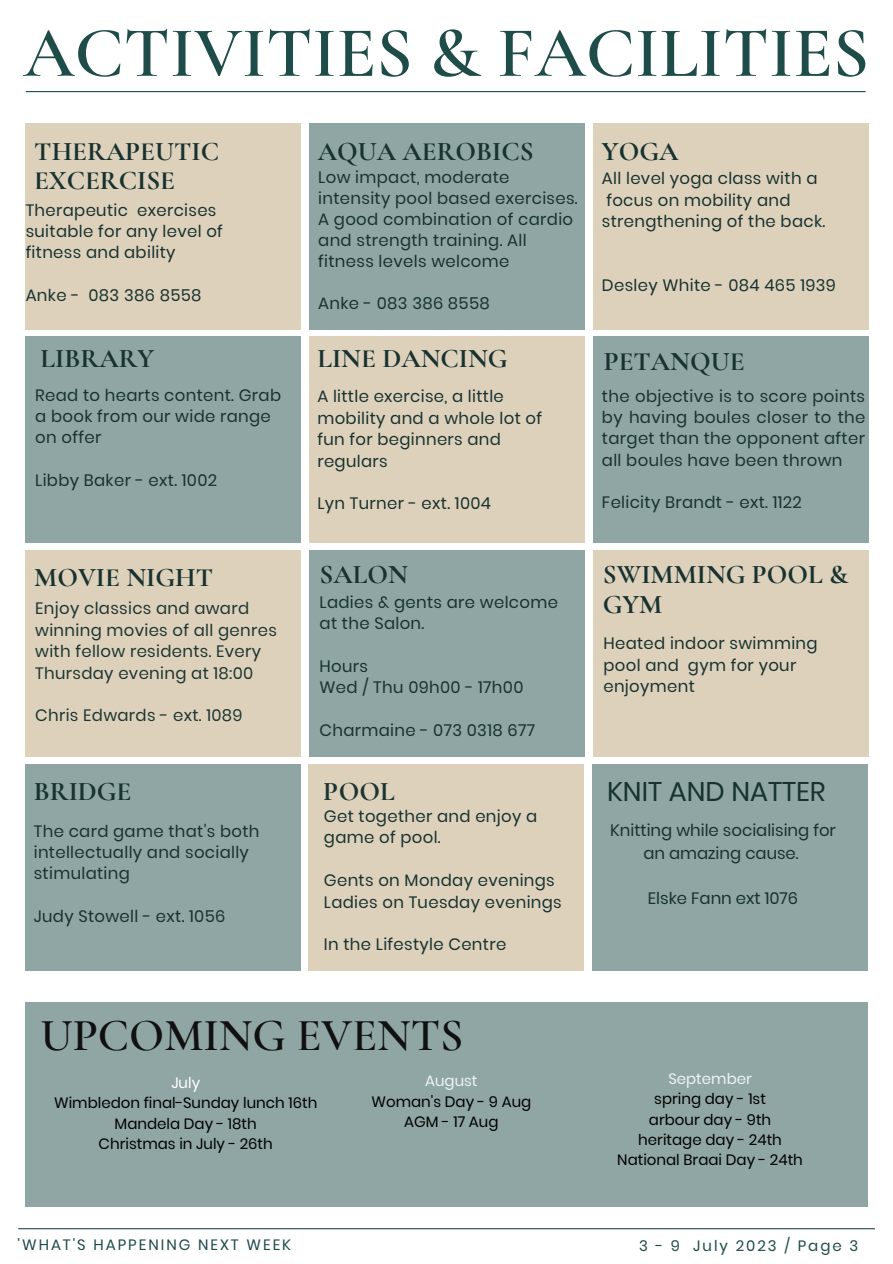
<style>
.page{position:relative;width:893px;height:1264px;background:#fff}
.page>*{position:absolute;margin:0;border:0;box-sizing:border-box;transform-origin:0 0}
.t1{font:600 72px "Cormorant Garamond";color:#1e4c48}
.t2{font:600 45.9px "Cormorant Garamond";color:#101010}
.t3{font:700 27px/29.2px "Cormorant Garamond";color:#173230}
.t4{font:27px "Poppins";color:#173230}
.t5{font:16.5px/21.3px "Poppins";letter-spacing:.02em;color:#173230}
.t6{font:16.5px/22.5px "Poppins";color:#173230;text-align:center}
.t7{font:15px/20.2px "Poppins";color:#000;text-align:center}
.t8{font:15px "Poppins";letter-spacing:.135em;color:#1e4c48}
.t9{font:15px "Poppins";color:#eff3f9}
.t10{font:15px "Poppins";color:#fff}
</style>
<div class="page">
<hr style="left:26px;top:91px;width:839px;height:1px;background:#1e4c48">
<hr style="left:19px;top:1228px;width:855px;height:1px;background:#1e4c48">
<div style="left:26px;top:124px;width:275px;height:206px;background:#ded1bb"></div>
<div style="left:309px;top:124px;width:275px;height:206px;background:#8fa6a4"></div>
<div style="left:593px;top:124px;width:275px;height:206px;background:#ded1bb"></div>
<div style="left:25px;top:336px;width:275px;height:206px;background:#8fa6a4"></div>
<div style="left:309px;top:336px;width:275px;height:206px;background:#ded1bb"></div>
<div style="left:593px;top:336px;width:275px;height:206px;background:#8fa6a4"></div>
<div style="left:26px;top:550px;width:275px;height:206px;background:#ded1bb"></div>
<div style="left:309px;top:550px;width:275px;height:206px;background:#8fa6a4"></div>
<div style="left:593px;top:550px;width:275px;height:206px;background:#ded1bb"></div>
<div style="left:25px;top:764px;width:275px;height:206px;background:#8fa6a4"></div>
<div style="left:309px;top:764px;width:274px;height:206px;background:#ded1bb"></div>
<div style="left:592px;top:764px;width:275px;height:206px;background:#8fa6a4"></div>
<div style="left:25px;top:1001px;width:842px;height:205px;background:#8fa6a4"></div>
<h1 class="t1" style="left:23px;top:9px;width:847px">ACTIVITIES &amp; FACILITIES</h1>
<h3 class="t3" style="left:34px;top:136px;width:186px">THERAPEUTIC<br>EXCERCISE</h3>
<h3 class="t3" style="left:318px;top:136px;width:217px">AQUA AEROBICS</h3>
<h3 class="t3" style="left:602px;top:136px;width:78px">YOGA</h3>
<p class="t5" style="left:26px;top:199px;width:199px">Therapeutic exercises suitable for any level of fitness and ability</p>
<p class="t5" style="left:26px;top:285px;width:177px">Anke - 083 386 8558</p>
<p class="t5" style="left:318px;top:167px;width:261px">Low impact, moderate intensity pool based exercises.<br>A good combination of cardio and strength training. All fitness levels welcome</p>
<p class="t5" style="left:318px;top:292px;width:173px">Anke - 083 386 8558</p>
<p class="t5" style="left:602px;top:168px;width:225px">All level yoga class with a focus on mobility and strengthening of the back.</p>
<p class="t5" style="left:602px;top:275px;width:235px">Desley White - 084 465 1939</p>
<h3 class="t3" style="left:41px;top:344px;width:115px">LIBRARY</h3>
<p class="t5" style="left:35px;top:384px;width:247px">Read to hearts content. Grab a book from our wide range on offer</p>
<p class="t5" style="left:35px;top:469px;width:183px">Libby Baker - ext. 1002</p>
<h3 class="t3" style="left:34px;top:563px;width:180px">MOVIE NIGHT</h3>
<p class="t5" style="left:35px;top:598px;width:243px">Enjoy classics and award winning movies of all genres with fellow residents. Every<br>Thursday evening at 18:00</p>
<p class="t5" style="left:35px;top:705px;width:209px">Chris Edwards - ext. 1089</p>
<h3 class="t3" style="left:34px;top:777px;width:99px">BRIDGE</h3>
<p class="t5" style="left:34px;top:820px;width:227px">The card game that's both intellectually and socially stimulating</p>
<p class="t5" style="left:34px;top:905px;width:193px">Judy Stowell - ext. 1056</p>
<h3 class="t3" style="left:317px;top:344px;width:192px">LINE DANCING</h3>
<p class="t5" style="left:317px;top:386px;width:226px">A little exercise, a little mobility and a whole lot of fun for beginners and regulars</p>
<p class="t5" style="left:317px;top:493px;width:175px">Lyn Turner - ext. 1004</p>
<h3 class="t3" style="left:319px;top:560px;width:90px">SALON</h3>
<p class="t5" style="left:319px;top:591px;width:240px">Ladies &amp; gents are welcome at the Salon.</p>
<p class="t5" style="left:319px;top:655px;width:205px">Hours<br>Wed / Thu 09h00 - 17h00</p>
<p class="t5" style="left:319px;top:719px;width:217px">Charmaine - 073 0318 677</p>
<h3 class="t3" style="left:324px;top:777px;width:72px">POOL</h3>
<p class="t5" style="left:324px;top:805px;width:215px">Get together and enjoy a game of pool.</p>
<p class="t5" style="left:324px;top:869px;width:239px">Gents on Monday evenings<br>Ladies on Tuesday evenings</p>
<p class="t5" style="left:324px;top:933px;width:184px">In the Lifestyle Centre</p>
<h2 class="t2" style="left:41px;top:1007px;width:424px">UPCOMING EVENTS</h2>
<p class="t10" style="left:171px;top:1072px;width:30px">July</p>
<p class="t7" style="left:54px;top:1092px;width:265px">Wimbledon final-Sunday lunch 16th<br>Mandela Day - 18th<br>Christmas in July - 26th</p>
<p class="t9" style="left:425px;top:1070px;width:54px">August</p>
<p class="t7" style="left:371px;top:1091px;width:161px">Woman's Day - 9 Aug<br>AGM - 17 Aug</p>
<h3 class="t3" style="left:603px;top:347px;width:142px">PETANQUE</h3>
<p class="t5" style="left:602px;top:385px;width:265px;text-align:justify">the objective is to score points by having boules closer to the target than the opponent after all boules have been thrown</p>
<p class="t5" style="left:602px;top:492px;width:201px">Felicity Brandt - ext. 1122</p>
<h3 class="t3" style="left:603px;top:560px;width:247px">SWIMMING POOL &amp;<br>GYM</h3>
<p class="t5" style="left:603px;top:633px;width:216px">Heated indoor swimming pool and gym for your enjoyment</p>
<h3 class="t4" style="left:607px;top:772px;width:220px">KNIT AND NATTER</h3>
<p class="t6" style="left:610px;top:819px;width:227px">Knitting while socialising for an amazing cause.</p>
<p class="t6" style="left:648px;top:886px;width:152px">Elske Fann ext 1076</p>
<p class="t9" style="left:668px;top:1068px;width:85px">September</p>
<p class="t7" style="left:617px;top:1088px;width:187px">spring day - 1st<br>arbour day - 9th heritage day - 24th<br>National Braai Day - 24th</p>
<p class="t8" style="left:18px;top:1234px;width:275px">'WHAT'S HAPPENING NEXT WEEK</p>
<p class="t8" style="left:639px;top:1234px;width:221px">3 - 9 July 2023 / Page 3</p>
</div>
